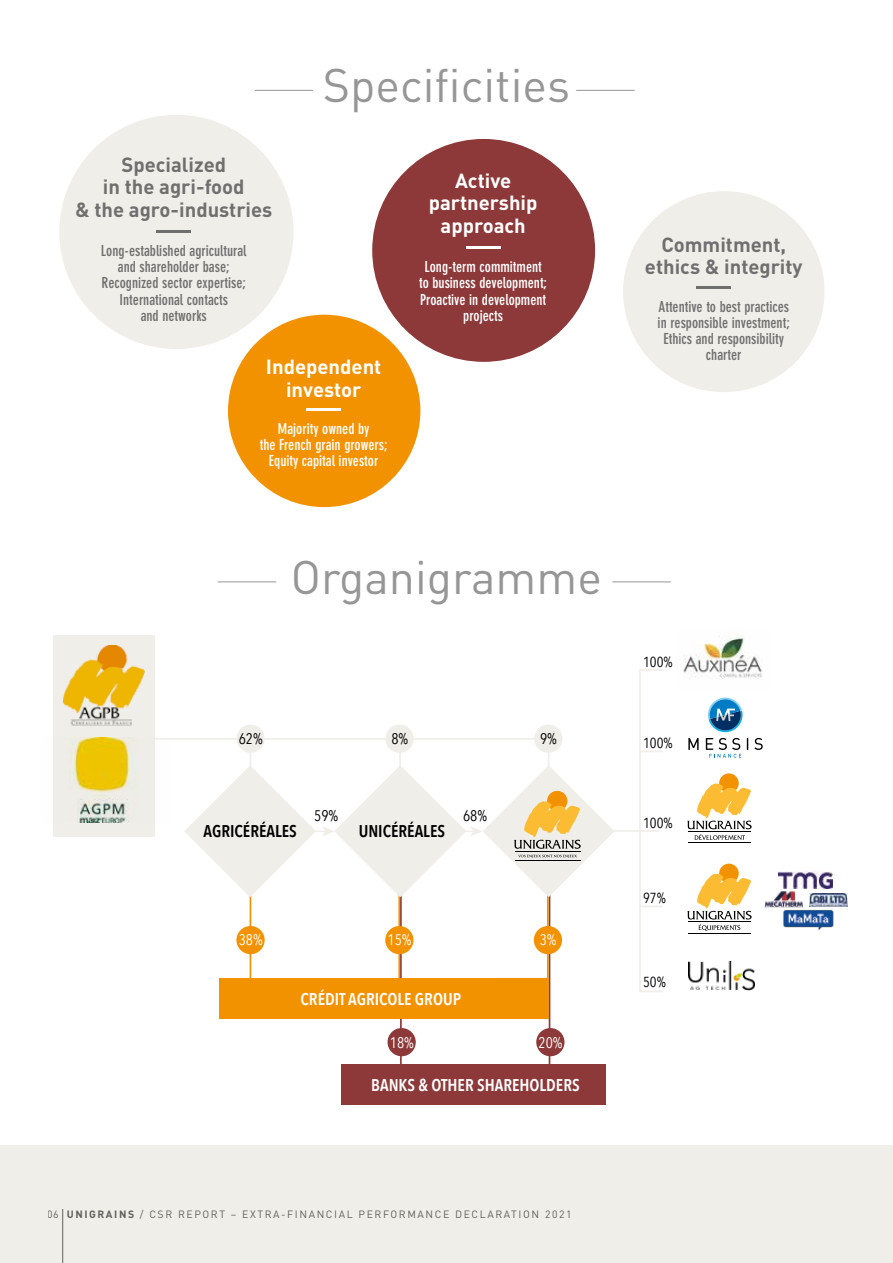
<style>
.page{position:relative;width:893px;height:1263px;background:#fff}
.page>*{position:absolute;margin:0;border:0;box-sizing:border-box;transform-origin:0 0}
.t1{font:46.5px "DIN";color:#979696}
.t2{font:700 20.25px/22.5px "DIN";color:#706f6f;text-align:center}
.t3{font:700 20.25px/22.5px "DIN";color:#fff;text-align:center}
.t4{font:600 16.95px "Avenir Next Condensed";color:#fff}
.t5{font:600 16.95px "Avenir Next Condensed";color:#000}
.t6{font:15.3px "Avenir Next Condensed";color:#fff}
.t7{font:15.3px "Avenir Next Condensed";color:#000}
.t8{font:700 condensed 15px/16.2px "DIN Neuzeit Grotesk";color:#706f6f;text-align:center}
.t9{font:700 condensed 15px/16.2px "DIN Neuzeit Grotesk";color:#fff;text-align:center}
.t10{font:14.55px "Avenir Next Condensed";color:#000}
.t11{font:10.5px "DIN";letter-spacing:.15em;color:#000}
.s1{font-weight:700}
</style>
<div class="page">
<div style="left:59px;top:115px;width:234px;height:234px;background:#f0eee9;border-radius:50%"></div>
<hr style="left:156px;top:231px;width:35px;height:2px;background:#706f6f">
<div style="left:372px;top:139px;width:223px;height:223px;background:#8d393a;border-radius:50%"></div>
<hr style="left:466px;top:247px;width:34px;height:2px;background:#fff">
<div style="left:228px;top:315px;width:192px;height:192px;background:#f39200;border-radius:50%"></div>
<hr style="left:306px;top:409px;width:35px;height:2px;background:#fff">
<div style="left:623px;top:191px;width:201px;height:201px;background:#f0eee9;border-radius:50%"></div>
<hr style="left:696px;top:286px;width:34px;height:3px;background:#706f6f">
<hr style="left:549px;top:893px;width:1px;height:180px;background:#8d393a">
<hr style="left:400px;top:890px;width:2px;height:183px;background:#8d393a">
<div style="left:53px;top:635px;width:102px;height:201px;background:#f0eee9"></div>
<div style="left:236px;top:724px;width:29px;height:29px;background:#f0eee9;border-radius:50%"></div>
<img style="left:69px;top:738px;width:69px;height:85px">
<img style="left:63px;top:645px;width:81px;height:80px">
<img style="left:683px;top:636px;width:79px;height:43px">
<svg style="left:708px;top:698px;width:34px;height:34px"></svg>
<svg style="left:688px;top:738px;width:11px;height:12px"></svg>
<svg style="left:706px;top:738px;width:35px;height:20px"></svg>
<svg style="left:747px;top:738px;width:1px;height:12px"></svg>
<svg style="left:754px;top:738px;width:9px;height:12px"></svg>
<div style="left:220px;top:978px;width:329px;height:40px;background:#f39200"></div>
<div style="left:342px;top:1065px;width:264px;height:40px;background:#8d393a"></div>
<hr style="left:609px;top:830px;width:50px;height:2px;background:#f0eee9">
<hr style="left:640px;top:750px;width:23px;height:2px;background:#f0eee9">
<hr style="left:640px;top:905px;width:23px;height:2px;background:#f0eee9">
<hr style="left:250px;top:895px;width:1px;height:84px;background:#f39200">
<div style="left:719px;top:864px;width:20px;height:19px;background:#f39200;border-radius:50%"></div>
<svg style="left:687px;top:874px;width:65px;height:57px"></svg>
<hr style="left:688px;top:922px;width:63px;height:1px;background:#000">
<hr style="left:688px;top:933px;width:63px;height:1px;background:#000">
<div style="left:719px;top:773px;width:20px;height:20px;background:#f39200;border-radius:50%"></div>
<hr style="left:688px;top:842px;width:63px;height:1px;background:#000">
<svg style="left:687px;top:783px;width:65px;height:57px"></svg>
<img style="left:809px;top:893px;width:39px;height:13px">
<img style="left:778px;top:872px;width:55px;height:16px">
<img style="left:689px;top:961px;width:65px;height:30px">
<div style="left:639px;top:669px;width:24px;height:323px;border:2px solid #f0eee9"></div>
<div style="left:385px;top:724px;width:29px;height:29px;background:#f0eee9;border-radius:50%"></div>
<div style="left:534px;top:724px;width:28px;height:29px;background:#f0eee9;border-radius:50%"></div>
<div style="left:236px;top:926px;width:29px;height:28px;background:#f39200;border-radius:50%"></div>
<hr style="left:398px;top:895px;width:2px;height:84px;background:#f39200">
<div style="left:385px;top:926px;width:28px;height:28px;background:#f39200;border-radius:50%"></div>
<hr style="left:547px;top:895px;width:2px;height:84px;background:#f39200">
<div style="left:534px;top:926px;width:28px;height:28px;background:#f39200;border-radius:50%"></div>
<div style="left:536px;top:1028px;width:28px;height:28px;background:#8d393a;border-radius:50%"></div>
<div style="left:387px;top:1028px;width:29px;height:28px;background:#8d393a;border-radius:50%"></div>
<svg style="left:148px;top:738px;width:465px;height:159px"></svg>
<hr style="left:515px;top:860px;width:65px;height:1px;background:#000">
<img style="left:764px;top:891px;width:38px;height:16px">
<img style="left:780px;top:907px;width:54px;height:24px">
<hr style="left:255px;top:90px;width:58px;height:1px;background:#979696">
<hr style="left:218px;top:581px;width:58px;height:1px;background:#979696">
<hr style="left:612px;top:581px;width:59px;height:1px;background:#979696">
<hr style="left:576px;top:90px;width:59px;height:1px;background:#979696">
<div style="left:0;top:1145px;width:893px;height:118px;background:#f0eee9"></div>
<hr style="left:62px;top:1209px;width:1px;height:54px;background:#000">
<h2 class="t2" style="left:75px;top:152px;width:199px">Specialized<br>in the agri-food<br>&amp; the agro-industries</h2>
<p class="t8" style="left:101px;top:243px;width:147px">Long-established agricultural and shareholder base;<br>Recognized sector expertise;<br>International contacts<br>and networks</p>
<h1 class="t1" style="left:323px;top:56px;width:249px">Specificities</h1>
<h2 class="t3" style="left:429px;top:168px;width:110px">Active partnership approach</h2>
<p class="t9" style="left:419px;top:259px;width:130px">Long-term commitment to business development;<br>Proactive in development projects</p>
<h2 class="t3" style="left:266px;top:355px;width:117px">Independent investor</h2>
<p class="t9" style="left:260px;top:421px;width:129px">Majority owned by<br>the French grain growers;<br>Equity capital investor</p>
<h1 class="t1" style="left:291px;top:549px;width:313px">Organigramme</h1>
<p class="t7" style="left:239px;top:726px;width:26px">62%</p>
<p class="t7" style="left:391px;top:726px;width:18px">8%</p>
<p class="t7" style="left:540px;top:726px;width:18px">9%</p>
<p class="t7" style="left:314px;top:803px;width:26px">59%</p>
<p class="t7" style="left:463px;top:803px;width:26px">68%</p>
<p class="t5" style="left:204px;top:816px;width:95px">AGRICÉRÉALES</p>
<p class="t5" style="left:359px;top:816px;width:88px">UNICÉRÉALES</p>
<p class="t6" style="left:239px;top:927px;width:26px">38%</p>
<p class="t6" style="left:388px;top:927px;width:26px">15%</p>
<p class="t6" style="left:540px;top:927px;width:18px">3%</p>
<p class="t4" style="left:301px;top:984px;width:162px">CRÉDIT AGRICOLE GROUP</p>
<p class="t6" style="left:390px;top:1029px;width:26px">18%</p>
<p class="t6" style="left:539px;top:1029px;width:26px">20%</p>
<p class="t4" style="left:371px;top:1071px;width:210px">BANKS &amp; OTHER SHAREHOLDERS</p>
<h2 class="t2" style="left:645px;top:232px;width:159px">Commitment, ethics &amp; integrity</h2>
<p class="t8" style="left:658px;top:298px;width:134px">Attentive to best practices in responsible investment;<br>Ethics and responsibility charter</p>
<p class="t10" style="left:643px;top:650px;width:31px">100%</p>
<p class="t10" style="left:643px;top:730px;width:31px">100%</p>
<p class="t10" style="left:643px;top:811px;width:31px">100%</p>
<p class="t10" style="left:643px;top:886px;width:24px">97%</p>
<p class="t10" style="left:643px;top:969px;width:24px">50%</p>
<p class="t11" style="left:48px;top:1207px;width:525px">06 <span class="s1">UNIGRAINS</span> / CSR REPORT – EXTRA-FINANCIAL PERFORMANCE DECLARATION 2021</p>
</div>
